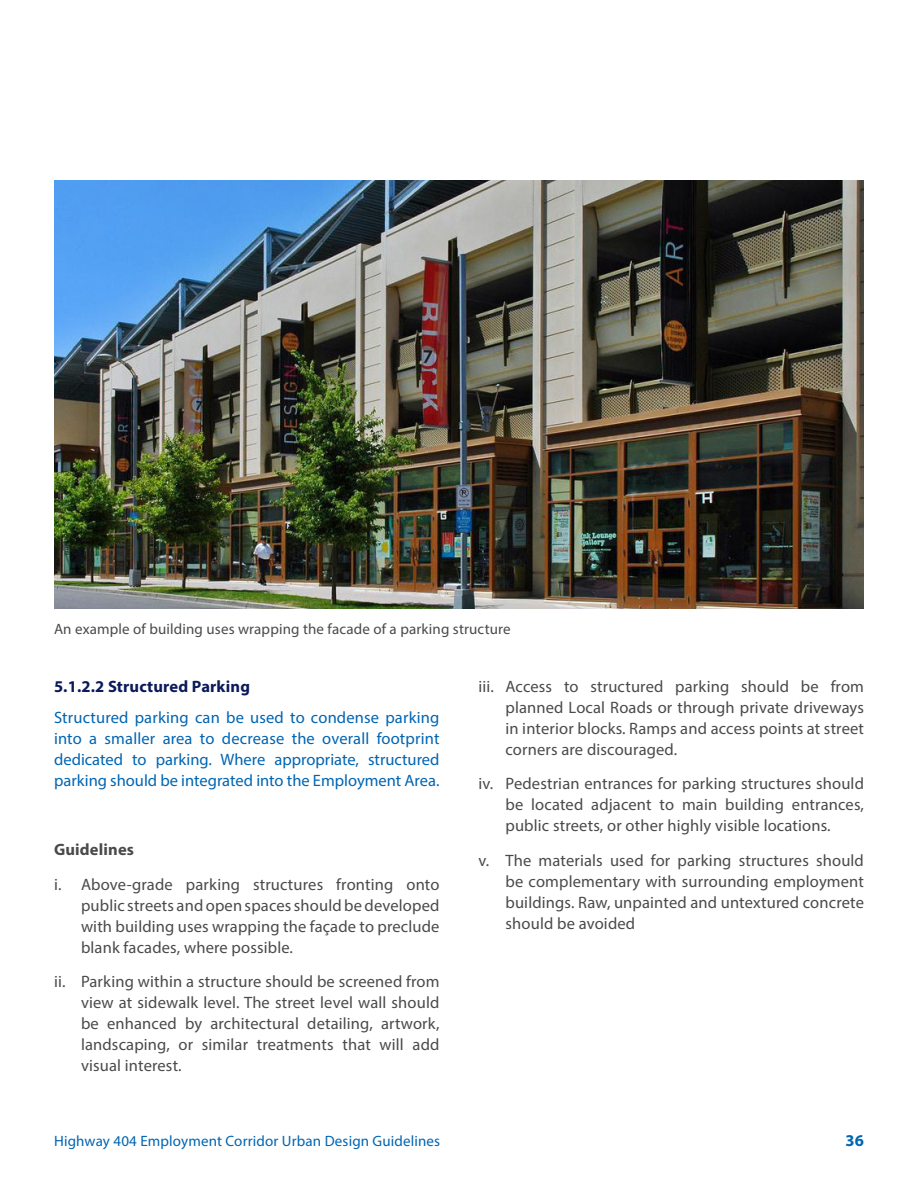
<style>
.page{position:relative;width:918px;height:1188px;background:#fff}
.page>*{position:absolute;margin:0;border:0;box-sizing:border-box;transform-origin:0 0}
.t1{font:16.5px/21px "Myriad Pro";letter-spacing:.01em;color:#494a4b;text-align:justify}
.Objective_Text{font:16.5px/21px "Myriad Pro";color:#0065b3;text-align:justify}
.H3_1{font:700 16.5px "Myriad Pro";letter-spacing:.01em;color:#0b1a5b}
.Body__Paragraph{font:700 16.5px "Myriad Pro";letter-spacing:.01em;color:#494a4b}
.t2{font:700 16.5px "Myriad Pro";color:#0065b3}
.t3{font:15px "Myriad Pro";letter-spacing:.01em;color:#494a4b}
.t4{font:15px "Myriad Pro";letter-spacing:.01em;color:#0065b3}
</style>
<div class="page">
<img style="left:54px;top:180px;width:810px;height:429px">
<p class="t3" style="left:54px;top:620px;width:458px">An example of building uses wrapping the facade of a parking structure</p>
<h3 class="H3_1" style="left:54px;top:676px;width:198px">5.1.2.2 Structured Parking</h3>
<p class="Objective_Text" style="left:54px;top:707px;width:387px">Structured parking can be used to condense parking into a smaller area to decrease the overall footprint dedicated to parking. Where appropriate, structured parking should be integrated into the Employment Area.</p>
<p class="Body__Paragraph" style="left:54px;top:839px;width:82px">Guidelines</p>
<p class="t1" style="left:81px;top:874px;width:360px;text-indent:-27px">i. Above-grade parking structures fronting onto public streets and open spaces should be developed with building uses wrapping the façade to preclude blank facades, where possible.</p>
<p class="t1" style="left:81px;top:971px;width:360px;text-indent:-27px">ii. Parking within a structure should be screened from view at sidewalk level. The street level wall should be enhanced by architectural detailing, artwork, landscaping, or similar treatments that will add visual interest.</p>
<p class="t1" style="left:506px;top:676px;width:360px;text-indent:-27px">iii. Access to structured parking should be from planned Local Roads or through private driveways in interior blocks. Ramps and access points at street corners are discouraged.</p>
<p class="t1" style="left:506px;top:773px;width:360px;text-indent:-27px">iv. Pedestrian entrances for parking structures should be located adjacent to main building entrances, public streets, or other highly visible locations.</p>
<p class="t1" style="left:506px;top:850px;width:360px;text-indent:-27px">v. The materials used for parking structures should be complementary with surrounding employment buildings. Raw, unpainted and untextured concrete should be avoided</p>
<p class="t4" style="left:54px;top:1132px;width:388px">Highway 404 Employment Corridor Urban Design Guidelines</p>
<p class="t2" style="left:846px;top:1130px;width:20px">36</p>
</div>
